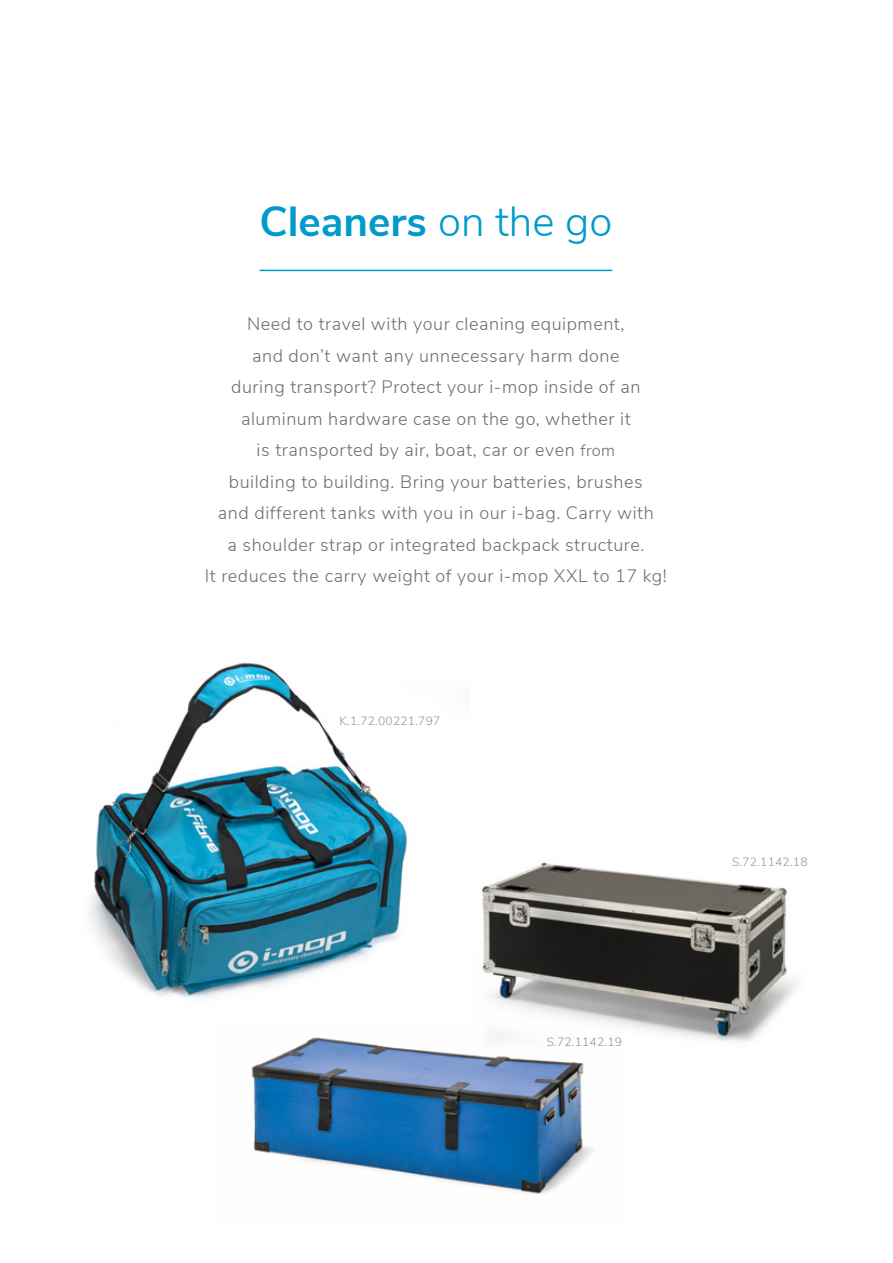
<style>
.page{position:relative;width:893px;height:1263px;background:#fff}
.page>*{position:absolute;margin:0;border:0;box-sizing:border-box;transform-origin:0 0}
.t1{font:700 42px "Nunito Sans";color:#009bc9}
.t2{font:300 18px/31.5px "Nunito Sans";letter-spacing:.03em;color:#6e6f72;text-align:center}
.t3{font:300 12px "Nunito Sans";letter-spacing:.02em;color:#959496}
.s1{font-weight:300}
.s2{font-size:16.5px;color:#706f6f}
</style>
<div class="page">
<img style="left:482px;top:862px;width:314px;height:180px">
<img style="left:251px;top:951px;width:374px;height:243px">
<img style="left:90px;top:662px;width:380px;height:358px">
<hr style="left:259px;top:270px;width:353px;height:1px;background:#009bc9">
<h1 class="t1" style="left:259px;top:190px;width:354px">Cleaners <span class="s1">on the go</span></h1>
<p class="t2" style="left:205px;top:307px;width:463px">Need to travel with your cleaning equipment,<br>and don’t want any unnecessary harm done<br>during transport? Protect your i-mop inside of an aluminum hardware case on the go, whether it<br>is transported by air, boat, car or even <span class="s2">from<br></span>building to building. Bring your batteries, brushes<br>and different tanks with you in our i-bag. Carry with<br>a shoulder strap or integrated backpack structure.<br>It reduces the carry weight of your i-mop XXL to 17 kg!</p>
<p class="t3" style="left:339px;top:712px;width:102px">K.1.72.00221.797</p>
<p class="t3" style="left:732px;top:853px;width:77px">S.72.1142.18</p>
<p class="t3" style="left:547px;top:1033px;width:77px">S.72.1142.19</p>
</div>
